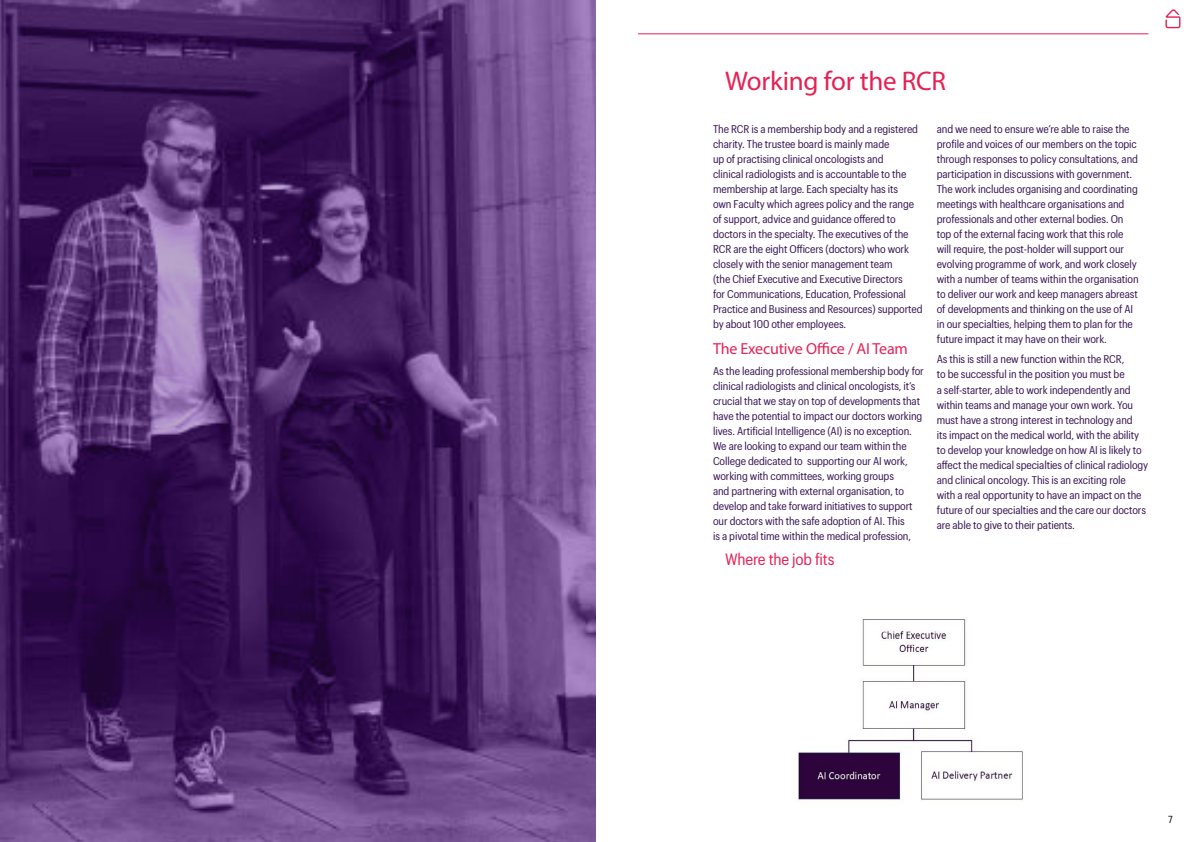
<style>
.page{position:relative;width:1191px;height:842px;background:#fff}
.page>*{position:absolute;margin:0;border:0;box-sizing:border-box;transform-origin:0 0}
.t1{font:27px "Myriad Pro";letter-spacing:-.01em;color:#e62154}
.t2{font:16px "Myriad Pro";letter-spacing:-.01em;color:#e62154}
.t3{font:16px "Graphik Compact";letter-spacing:-.01em;color:#e62154}
.t4{font:11px/15px "Graphik Compact";letter-spacing:-.01em;color:#361353}
.t5{font:10px "Graphik Compact";color:#000}
</style>
<div class="page">
<hr style="left:638px;top:33px;width:510px;height:1px;background:#e62154">
<img style="left:0;top:0;width:595px;height:842px">
<svg style="left:1165px;top:9px;width:16px;height:20px"></svg>
<img style="left:798px;top:619px;width:225px;height:181px">
<h1 class="t1" style="left:725px;top:64px;width:222px">Working for the RCR</h1>
<p class="t4" style="left:713px;top:120px;width:211px">The RCR is a membership body and a registered charity. The trustee board is mainly made<br>up of practising clinical oncologists and<br>clinical radiologists and is accountable to the membership at large. Each specialty has its<br>own Faculty which agrees policy and the range of support, advice and guidance offered to doctors in the specialty. The executives of the RCR are the eight Officers (doctors) who work closely with the senior management team<br>(the Chief Executive and Executive Directors<br>for Communications, Education, Professional Practice and Business and Resources) supported by about 100 other employees.</p>
<h2 class="t2" style="left:713px;top:339px;width:196px">The Executive Office / AI Team</h2>
<p class="t4" style="left:713px;top:363px;width:212px">As the leading professional membership body for clinical radiologists and clinical oncologists, it’s crucial that we stay on top of developments that have the potential to impact our doctors working lives. Artificial Intelligence (AI) is no exception.<br>We are looking to expand our team within the College dedicated to supporting our AI work, working with committees, working groups<br>and partnering with external organisation, to develop and take forward initiatives to support our doctors with the safe adoption of AI. This<br>is a pivotal time within the medical profession,</p>
<h2 class="t3" style="left:725px;top:548px;width:111px">Where the job fits</h2>
<p class="t4" style="left:936px;top:120px;width:203px">and we need to ensure we’re able to raise the profile and voices of our members on the topic through responses to policy consultations, and participation in discussions with government.<br>The work includes organising and coordinating meetings with healthcare organisations and professionals and other external bodies. On top of the external facing work that this role will require, the post-holder will support our evolving programme of work, and work closely with a number of teams within the organisation to deliver our work and keep managers abreast of developments and thinking on the use of AI in our specialties, helping them to plan for the future impact it may have on their work.</p>
<p class="t4" style="left:936px;top:351px;width:213px">As this is still a new function within the RCR,<br>to be successful in the position you must be<br>a self-starter, able to work independently and within teams and manage your own work. You must have a strong interest in technology and<br>its impact on the medical world, with the ability to develop your knowledge on how AI is likely to affect the medical specialties of clinical radiology and clinical oncology. This is an exciting role<br>with a real opportunity to have an impact on the future of our specialties and the care our doctors are able to give to their patients.</p>
<p class="t5" style="left:1168px;top:812px;width:6px">7</p>
</div>
